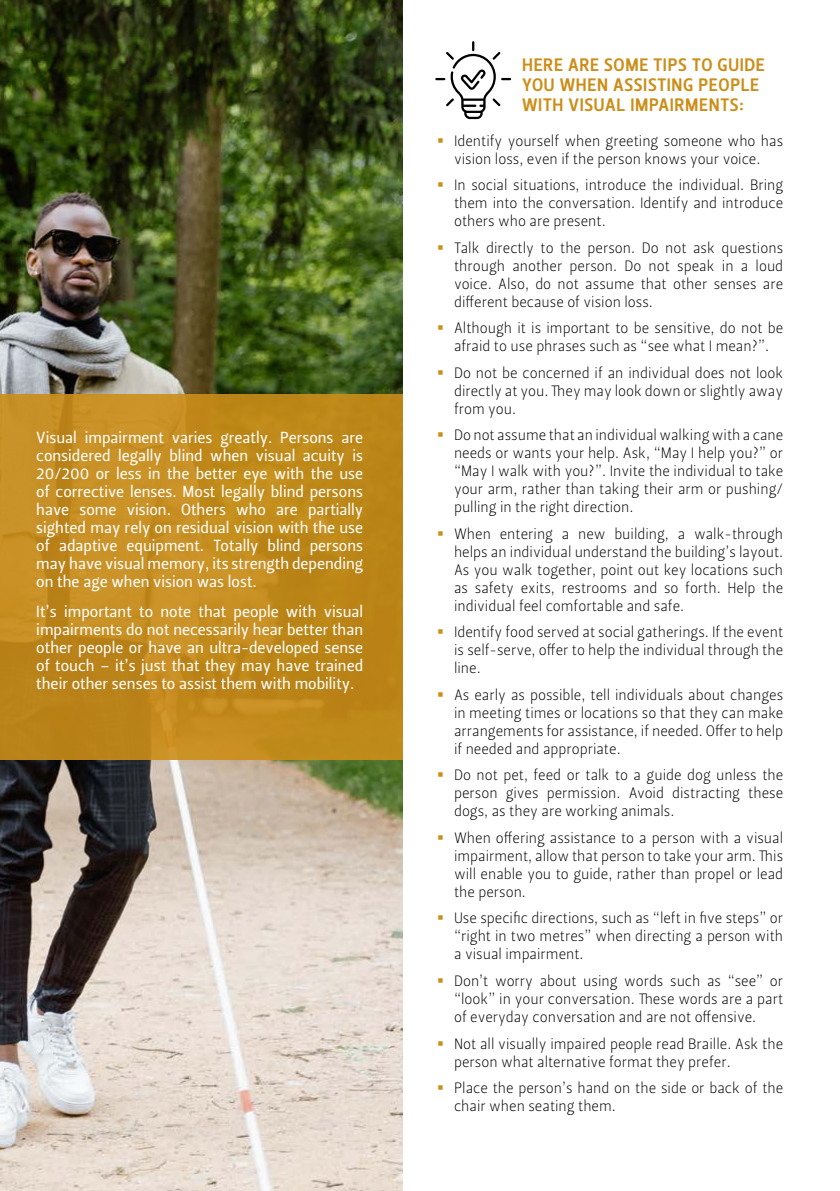
<style>
.page{position:relative;width:840px;height:1191px;background:#fff}
.page>*{position:absolute;margin:0;border:0;box-sizing:border-box;transform-origin:0 0}
.t1{font:18px/20px "Leitura Sans Grot 3";letter-spacing:.035em;color:#cc8e18}
.t2{font:16px/18px "Leitura Sans Grot 2";color:#fff;text-align:justify}
.t3{font:15px/18px "Leitura Sans Grot 1";color:#000;text-align:justify}
.s1{color:#cc8e18}
</style>
<div class="page">
<img style="left:0;top:0;width:403px;height:1191px">
<div style="left:0;top:394px;width:403px;height:366px;background:linear-gradient(to right,#c68d24,#bd8717)"></div>
<svg style="left:435px;top:41px;width:76px;height:78px"></svg>
<p class="t2" style="left:36px;top:429px;width:328px">Visual impairment varies greatly. Persons are considered legally blind when visual acuity is 20/200 or less in the better eye with the use of corrective lenses. Most legally blind persons have some vision. Others who are partially sighted may rely on residual vision with the use of adaptive equipment. Totally blind persons may have visual memory, its strength depending on the age when vision was lost.</p>
<p class="t2" style="left:36px;top:602px;width:328px">It’s important to note that people with visual impairments do not necessarily hear better than other people or have an ultra-developed sense of touch – it’s just that they may have trained their other senses to assist them with mobility.</p>
<p class="t1" style="left:522px;top:55px;width:244px">HERE ARE SOME TIPS TO GUIDE<br>YOU WHEN ASSISTING PEOPLE<br>WITH VISUAL IMPAIRMENTS:</p>
<p class="t3" style="left:437px;top:132px;width:347px;text-align:center"><span class="s1">▪</span> Identify yourself when greeting someone who has vision loss, even if the person knows your voice.</p>
<p class="t3" style="left:454px;top:176px;width:330px;text-indent:-17px"><span class="s1">▪</span> In social situations, introduce the individual. Bring them into the conversation. Identify and introduce others who are present.</p>
<p class="t3" style="left:454px;top:239px;width:330px;text-indent:-17px"><span class="s1">▪</span> Talk directly to the person. Do not ask questions through another person. Do not speak in a loud voice. Also, do not assume that other senses are different because of vision loss.</p>
<p class="t3" style="left:437px;top:319px;width:347px;text-align:center"><span class="s1">▪</span> Although it is important to be sensitive, do not be afraid to use phrases such as “see what I mean?”.</p>
<p class="t3" style="left:454px;top:364px;width:330px;text-indent:-17px"><span class="s1">▪</span> Do not be concerned if an individual does not look directly at you. They may look down or slightly away from you.</p>
<p class="t3" style="left:454px;top:426px;width:330px;text-indent:-17px"><span class="s1">▪</span> Do not assume that an individual walking with a cane needs or wants your help. Ask, “May I help you?” or “May I walk with you?”. Invite the individual to take your arm, rather than taking their arm or pushing/ pulling in the right direction.</p>
<p class="t3" style="left:454px;top:525px;width:330px;text-indent:-17px"><span class="s1">▪</span> When entering a new building, a walk-through helps an individual understand the building’s layout.<br>As you walk together, point out key locations such as safety exits, restrooms and so forth. Help the individual feel comfortable and safe.</p>
<p class="t3" style="left:454px;top:623px;width:330px;text-indent:-17px"><span class="s1">▪</span> Identify food served at social gatherings. If the event is self-serve, offer to help the individual through the line.</p>
<p class="t3" style="left:454px;top:686px;width:330px;text-indent:-17px"><span class="s1">▪</span> As early as possible, tell individuals about changes in meeting times or locations so that they can make arrangements for assistance, if needed. Offer to help if needed and appropriate.</p>
<p class="t3" style="left:454px;top:766px;width:330px;text-indent:-17px"><span class="s1">▪</span> Do not pet, feed or talk to a guide dog unless the person gives permission. Avoid distracting these dogs, as they are working animals.</p>
<p class="t3" style="left:454px;top:829px;width:330px;text-indent:-17px"><span class="s1">▪</span> When offering assistance to a person with a visual impairment, allow that person to take your arm. This will enable you to guide, rather than propel or lead the person.</p>
<p class="t3" style="left:454px;top:909px;width:330px;text-indent:-17px"><span class="s1">▪</span> Use specific directions, such as “left in five steps” or “right in two metres” when directing a person with a visual impairment.</p>
<p class="t3" style="left:454px;top:972px;width:330px;text-indent:-17px"><span class="s1">▪</span> Don’t worry about using words such as “see” or “look” in your conversation. These words are a part of everyday conversation and are not offensive.</p>
<p class="t3" style="left:454px;top:1034px;width:330px;text-indent:-17px"><span class="s1">▪</span> Not all visually impaired people read Braille. Ask the person what alternative format they prefer.</p>
<p class="t3" style="left:454px;top:1079px;width:330px;text-indent:-17px"><span class="s1">▪</span> Place the person’s hand on the side or back of the chair when seating them.</p>
</div>
